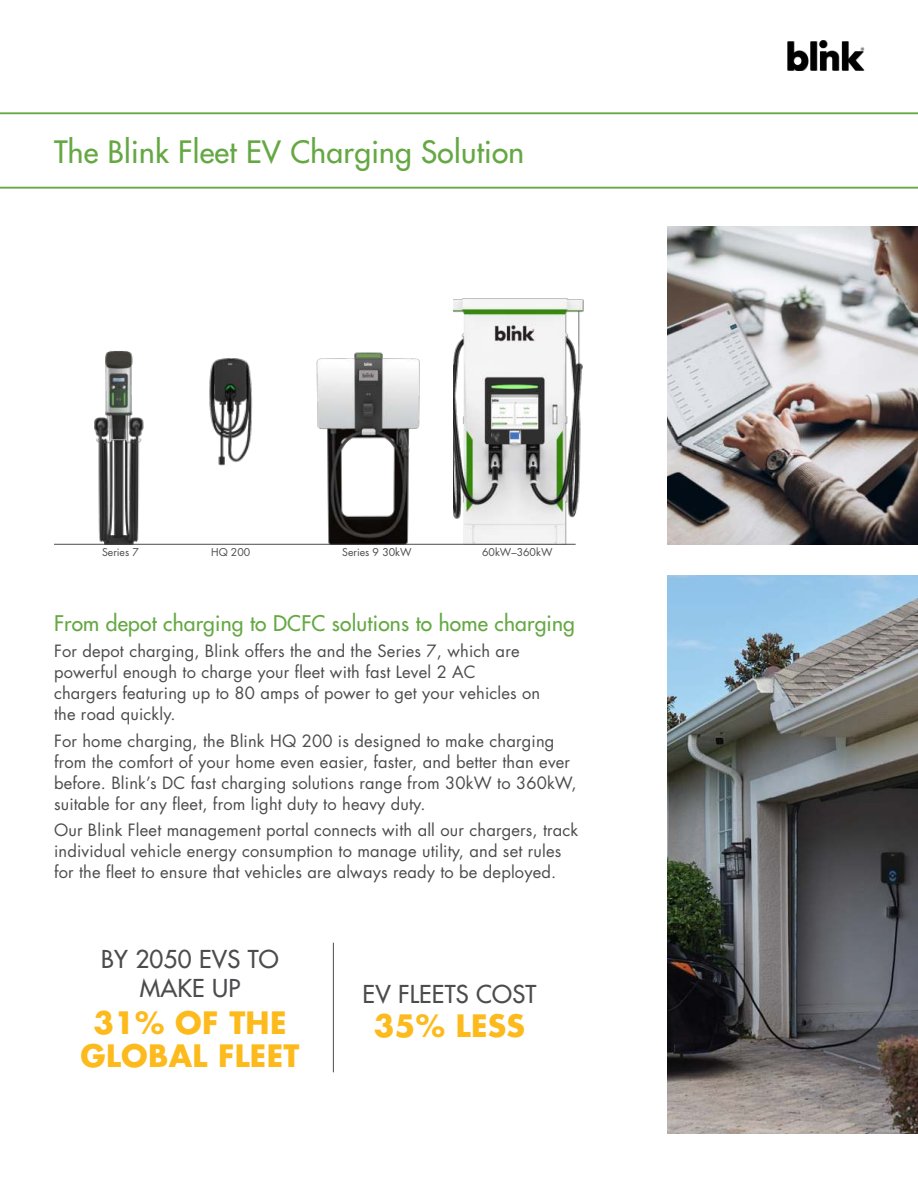
<style>
.page{position:relative;width:918px;height:1188px;background:#fff}
.page>*{position:absolute;margin:0;border:0;box-sizing:border-box;transform-origin:0 0}
.t1{font:500 30px "Futura Std";letter-spacing:.01em;color:#65a843}
.t2{font:700 30px/33px "Futura Std";letter-spacing:.01em;color:#fdba1c;text-align:center}
.t3{font:500 24px/28.5px "Futura Std";letter-spacing:.01em;color:#4c4c4e;text-align:center}
.t4{font:500 21px "Futura Std";letter-spacing:.01em;color:#65a843}
.t5{font:16.5px/21px "Futura Std";letter-spacing:.01em;color:#4c4c4e}
.t6{font:10.5px "Futura Std";color:#4c4c4e}
</style>
<div class="page">
<img style="left:311px;top:352px;width:114px;height:192px">
<img style="left:83px;top:350px;width:74px;height:194px">
<svg style="left:0;top:113px;width:918px;height:75px"></svg>
<img style="left:788px;top:40px;width:76px;height:31px">
<img style="left:453px;top:298px;width:131px;height:246px">
<hr style="left:54px;top:544px;width:522px;height:1px;background:#4c4c4e">
<img style="left:209px;top:358px;width:44px;height:108px">
<hr style="left:333px;top:943px;width:1px;height:129px;background:#4c4c4e">
<img style="left:667px;top:576px;width:251px;height:558px">
<img style="left:667px;top:227px;width:251px;height:317px">
<h1 class="t1" style="left:54px;top:136px;width:472px">The Blink Fleet EV Charging Solution</h1>
<p class="t6" style="left:102px;top:547px;width:38px">Series 7</p>
<p class="t6" style="left:211px;top:547px;width:41px">HQ 200</p>
<p class="t6" style="left:342px;top:547px;width:71px">Series 9 30kW</p>
<p class="t6" style="left:482px;top:547px;width:72px">60kW–360kW</p>
<p class="t4" style="left:54px;top:613px;width:522px">From depot charging to DCFC solutions to home charging</p>
<p class="t5" style="left:54px;top:642px;width:488px">For depot charging, Blink offers the and the Series 7, which are powerful enough to charge your fleet with fast Level 2 AC chargers featuring up to 80 amps of power to get your vehicles on the road quickly.</p>
<p class="t5" style="left:54px;top:732px;width:524px">For home charging, the Blink HQ 200 is designed to make charging from the comfort of your home even easier, faster, and better than ever before. Blink’s DC fast charging solutions range from 30kW to 360kW, suitable for any fleet, from light duty to heavy duty.</p>
<p class="t5" style="left:54px;top:821px;width:526px">Our Blink Fleet management portal connects with all our chargers, track individual vehicle energy consumption to manage utility, and set rules for the fleet to ensure that vehicles are always ready to be deployed.</p>
<h2 class="t3" style="left:101px;top:947px;width:179px">BY 2050 EVS TO<br>MAKE UP</h2>
<h1 class="t2" style="left:80px;top:1008px;width:220px">31% OF THE<br>GLOBAL FLEET</h1>
<h2 class="t3" style="left:363px;top:981px;width:175px">EV FLEETS COST</h2>
<h1 class="t2" style="left:374px;top:1012px;width:153px">35% LESS</h1>
</div>
